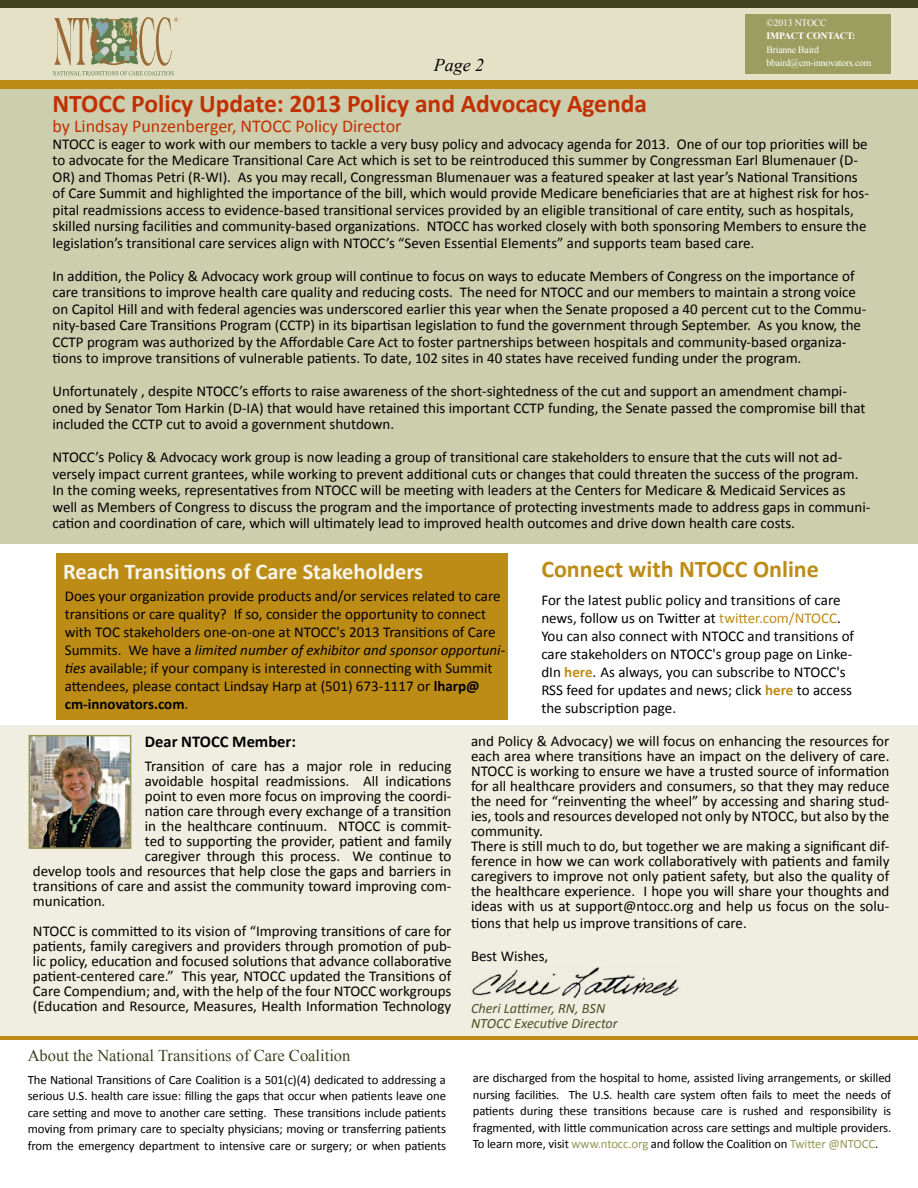
<style>
.page{position:relative;width:918px;height:1188px;background:#fff}
.page>*{position:absolute;margin:0;border:0;box-sizing:border-box;transform-origin:0 0}
.t1{font:700 25.5px "Calibri";color:#c03000}
.t2{font:700 24px "Calibri";color:#bd8c17}
.t3{font:700 22.5px "Calibri";color:#f8f7ec}
.t4{font:18px "Calibri";color:#c03000}
.t5{font:italic 18px "Times New Roman";color:#000}
.t6{font:16.5px "Times New Roman";color:#40411e}
.t7{font:700 16.5px "Calibri";color:#000}
.t8{font:15px/16.5px "Calibri";color:#000}
.t9{font:italic 14.25px/15px "Calibri";color:#4e4f29}
.t10{font:12.75px/16.5px "Calibri";letter-spacing:-.01em;color:#000;text-align:justify}
.t11{font:9.75px/13.5px "Times New Roman";letter-spacing:-.02em;color:#fff}
.t12{font:700 9.75px "Times New Roman";letter-spacing:-.02em;color:#fff}
.s1{font-style:italic}
.s2{font-weight:700}
.s3{color:#bd8c17}
.s4{font-weight:700;color:#bd8c17}
.s5{color:#959855}
</style>
<div class="page">
<div style="left:0;top:725px;width:918px;height:312px;background:#efeee0"></div>
<div style="left:0;top:87px;width:918px;height:456px;background:#cdceae"></div>
<div style="left:0;top:0;width:918px;height:81px;background:#e4e1c6"></div>
<div style="left:0;top:0;width:918px;height:8px;background:#40411e"></div>
<div style="left:0;top:80px;width:918px;height:8px;background:#bd8c17"></div>
<div style="left:746px;top:14px;width:145px;height:60px;background:#9c9e60"></div>
<hr style="left:0;top:1036px;width:918px;height:4px;background:#bd8c17">
<img style="left:472px;top:967px;width:207px;height:32px">
<img style="left:32px;top:738px;width:96px;height:108px">
<div style="left:29px;top:735px;width:102px;height:114px;border:2px solid #959855"></div>
<div style="left:56px;top:554px;width:452px;height:166px;background:#bd8c17"></div>
<svg style="left:52px;top:17px;width:126px;height:58px"></svg>
<p class="t5" style="left:434px;top:53px;width:52px">Page 2</p>
<p class="t11" style="left:766px;top:15px;width:62px">©2013 NTOCC</p>
<p class="t12" style="left:766px;top:29px;width:91px">IMPACT CONTACT:</p>
<p class="t11" style="left:766px;top:42px;width:106px">Brianne Baird bbaird@cm-innovators.com</p>
<h1 class="t1" style="left:52px;top:88px;width:596px">NTOCC Policy Update: 2013 Policy and Advocacy Agenda</h1>
<p class="t4" style="left:52px;top:115px;width:351px">by Lindsay Punzenberger, NTOCC Policy Director</p>
<p class="t8" style="left:52px;top:135px;width:818px">NTOCC is eager to work with our members to tackle a very busy policy and advocacy agenda for 2013. One of our top priorities will be to advocate for the Medicare Transitional Care Act which is set to be reintroduced this summer by Congressman Earl Blumenauer (D-OR) and Thomas Petri (R-WI). As you may recall, Congressman Blumenauer was a featured speaker at last year’s National Transitions of Care Summit and highlighted the importance of the bill, which would provide Medicare beneficiaries that are at highest risk for hos&shy;pital readmissions access to evidence-based transitional services provided by an eligible transitional of care entity, such as hospitals, skilled nursing facilities and community-based organizations. NTOCC has worked closely with both sponsoring Members to ensure the legislation’s transitional care services align with NTOCC’s “Seven Essential Elements” and supports team based care.</p>
<p class="t8" style="left:52px;top:267px;width:815px">In addition, the Policy &amp; Advocacy work group will continue to focus on ways to educate Members of Congress on the importance of care transitions to improve health care quality and reducing costs. The need for NTOCC and our members to maintain a strong voice on Capitol Hill and with federal agencies was underscored earlier this year when the Senate proposed a 40 percent cut to the Commu&shy;nity-based Care Transitions Program (CCTP) in its bipartisan legislation to fund the government through September. As you know, the CCTP program was authorized by the Affordable Care Act to foster partnerships between hospitals and community-based organiza&shy;tions to improve transitions of vulnerable patients. To date, 102 sites in 40 states have received funding under the program.</p>
<p class="t8" style="left:52px;top:383px;width:815px">Unfortunately , despite NTOCC’s efforts to raise awareness of the short-sightedness of the cut and support an amendment champi&shy;oned by Senator Tom Harkin (D-IA) that would have retained this important CCTP funding, the Senate passed the compromise bill that included the CCTP cut to avoid a government shutdown.</p>
<p class="t8" style="left:52px;top:449px;width:819px">NTOCC’s Policy &amp; Advocacy work group is now leading a group of transitional care stakeholders to ensure that the cuts will not ad&shy;versely impact current grantees, while working to prevent additional cuts or changes that could threaten the success of the program.<br>In the coming weeks, representatives from NTOCC will be meeting with leaders at the Centers for Medicare &amp; Medicaid Services as well as Members of Congress to discuss the program and the importance of protecting investments made to address gaps in communi&shy;cation and coordination of care, which will ultimately lead to improved health outcomes and drive down health care costs.</p>
<h3 class="t3" style="left:63px;top:557px;width:362px">Reach Transitions of Care Stakeholders</h3>
<p class="t8" style="left:65px;top:587px;width:442px;line-height:18px">Does your organization provide products and/or services related to care transitions or care quality? If so, consider the opportunity to connect with TOC stakeholders one-on-one at NTOCC's 2013 Transitions of Care Summits. We have a <span class="s1">limited number of exhibitor and sponsor opportuni&shy;ties</span> available; if your company is interested in connecting with Summit attendees, please contact Lindsay Harp at (501) 673-1117 or <span class="s2">lharp@ cm-innovators.com</span>.</p>
<h2 class="t2" style="left:541px;top:554px;width:279px">Connect with NTOCC Online</h2>
<p class="t8" style="left:541px;top:591px;width:314px;line-height:18px">For the latest public policy and transitions of care news, follow us on Twitter at <span class="s3">twitter.com/NTOCC</span>.<br>You can also connect with NTOCC and transitions of care stakeholders on NTOCC's group page on Linke&shy;dIn <span class="s4">here</span>. As always, you can subscribe to NTOCC's RSS feed for updates and news; click <span class="s4">here</span> to access the subscription page.</p>
<p class="t7" style="left:145px;top:731px;width:153px">Dear NTOCC Member:</p>
<p class="t8" style="left:145px;top:758px;width:308px">Transition of care has a major role in reducing</p>
<p class="t8" style="left:145px;top:773px;width:308px">avoidable hospital readmissions. All indications</p>
<p class="t8" style="left:145px;top:788px;width:308px">point to even more focus on improving the coordi-</p>
<p class="t8" style="left:145px;top:803px;width:308px">nation care through every exchange of a transition</p>
<p class="t8" style="left:145px;top:818px;width:308px">in the healthcare continuum. NTOCC is commit-</p>
<p class="t8" style="left:145px;top:833px;width:308px">ted to supporting the provider, patient and family</p>
<p class="t8" style="left:145px;top:848px;width:308px">caregiver through this process. We continue to</p>
<p class="t8" style="left:33px;top:863px;width:420px">develop tools and resources that help close the gaps and barriers in</p>
<p class="t8" style="left:33px;top:878px;width:420px">transitions of care and assist the community toward improving com-</p>
<p class="t8" style="left:33px;top:893px;width:74px">munication.</p>
<p class="t8" style="left:33px;top:924px;width:420px;line-height:15px;text-align:justify">NTOCC is committed to its vision of “Improving transitions of care for patients, family caregivers and providers through promotion of pub&shy;lic policy, education and focused solutions that advance collaborative patient-centered care.” This year, NTOCC updated the Transitions of Care Compendium; and, with the help of the four NTOCC workgroups (Education and Resource, Measures, Health Information Technology</p>
<p class="t8" style="left:471px;top:734px;width:420px;line-height:15px">and Policy &amp; Advocacy) we will focus on enhancing the resources for each area where transitions have an impact on the delivery of care.<br>NTOCC is working to ensure we have a trusted source of information for all healthcare providers and consumers, so that they may reduce the need for “reinventing the wheel” by accessing and sharing stud&shy;ies, tools and resources developed not only by NTOCC, but also by the community.<br>There is still much to do, but together we are making a significant dif&shy;ference in how we can work collaboratively with patients and family caregivers to improve not only patient safety, but also the quality of the healthcare experience. I hope you will share your thoughts and ideas with us at support@ntocc.org and help us focus on the solu-</p>
<p class="t8" style="left:471px;top:914px;width:277px">tions that help us improve transitions of care.</p>
<p class="t8" style="left:471px;top:947px;width:79px">Best Wishes,</p>
<p class="t9" style="left:471px;top:1000px;width:148px">Cheri Lattimer, RN, BSN<br>NTOCC Executive Director</p>
<p class="t6" style="left:28px;top:1045px;width:324px">About the National Transitions of Care Coalition</p>
<p class="t10" style="left:28px;top:1072px;width:420px">The National Transitions of Care Coalition is a 501(c)(4) dedicated to addressing a serious U.S. health care issue: filling the gaps that occur when patients leave one care setting and move to another care setting. These transitions include patients moving from primary care to specialty physicians; moving or transferring patients from the emergency department to intensive care or surgery; or when patients</p>
<p class="t10" style="left:473px;top:1070px;width:420px">are discharged from the hospital to home, assisted living arrangements, or skilled nursing facilities. The U.S. health care system often fails to meet the needs of patients during these transitions because care is rushed and responsibility is fragmented, with little communication across care settings and multiple providers.<br>To learn more, visit <span class="s5">www.ntocc.org</span> and follow the Coalition on <span class="s5">Twitter @NTOCC</span>.</p>
</div>
